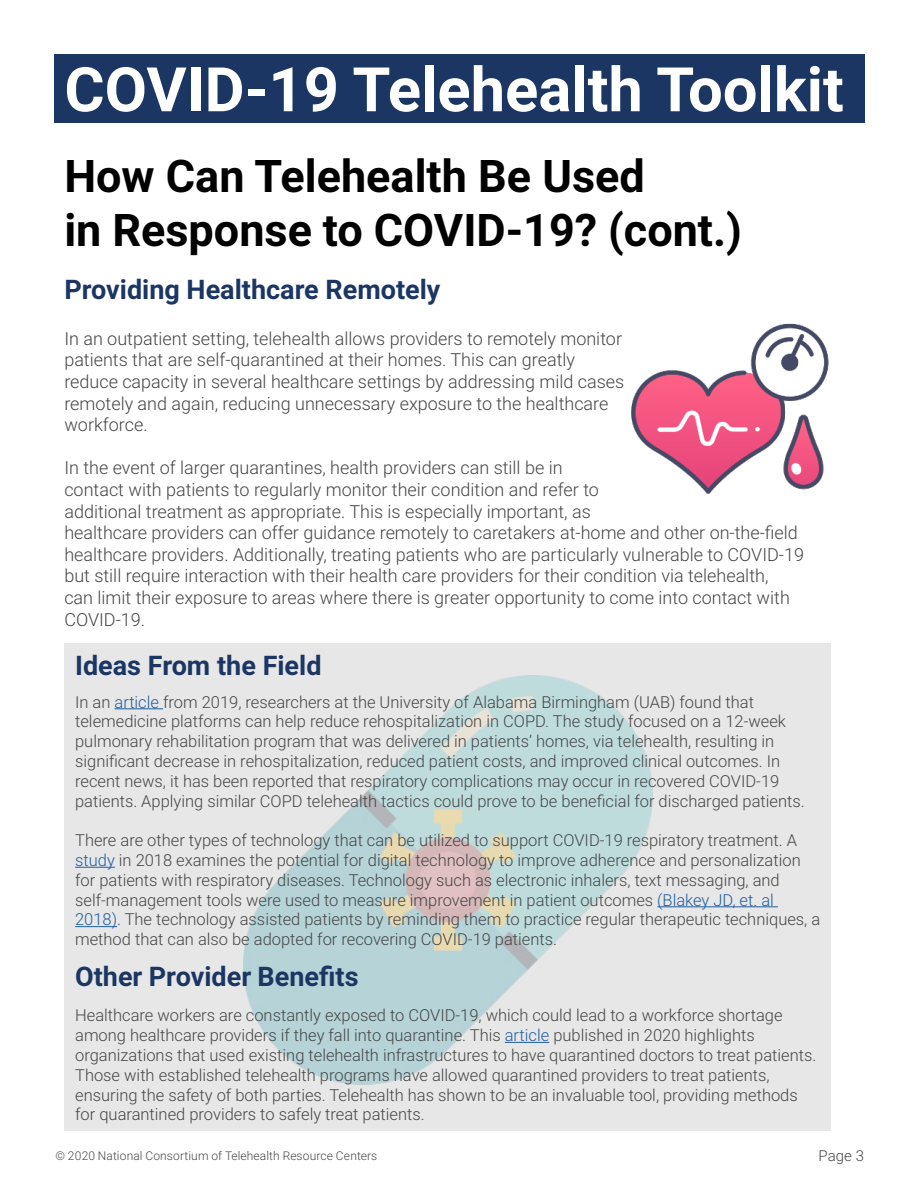
<style>
.page{position:relative;width:918px;height:1188px;background:#fff}
.page>*{position:absolute;margin:0;border:0;box-sizing:border-box;transform-origin:0 0}
.t1{font:700 61.5px "Roboto";color:#fff}
.t2{font:700 45px/54px "Roboto";color:#000}
.t3{font:700 27px "Roboto";color:#1b3663}
.t4{font:300 18px/21.6px "Roboto";color:#454546}
.t5{font:300 16.5px/19.8px "Roboto";color:#454546}
.t6{font:300 15px "Roboto";color:#454546}
.t7{font:300 12px "Roboto";letter-spacing:.01em;color:#454546}
.s1{color:#205d9e}
</style>
<div class="page">
<div style="left:64px;top:644px;width:767px;height:487px;background:#e7e7e8"></div>
<img style="left:243px;top:675px;width:430px;height:410px">
<hr style="left:115px;top:708px;width:48px;height:1px;background:#205d9e">
<hr style="left:75px;top:867px;width:40px;height:1px;background:#205d9e">
<hr style="left:657px;top:906px;width:121px;height:1px;background:#205d9e">
<hr style="left:75px;top:926px;width:42px;height:1px;background:#205d9e">
<hr style="left:505px;top:1042px;width:44px;height:1px;background:#205d9e">
<div style="left:54px;top:54px;width:810px;height:68px;background:#1b3663"></div>
<img style="left:631px;top:323px;width:198px;height:171px">
<h1 class="t1" style="left:64px;top:63px;width:781px">COVID-19 Telehealth Toolkit</h1>
<p class="t2" style="left:64px;top:152px;width:679px">How Can Telehealth Be Used<br>in Response to COVID-19? (cont.)</p>
<h3 class="t3" style="left:64px;top:278px;width:378px">Providing Healthcare Remotely</h3>
<p class="t4" style="left:64px;top:329px;width:561px">In an outpatient setting, telehealth allows providers to remotely monitor patients that are self-quarantined at their homes. This can greatly reduce capacity in several healthcare settings by addressing mild cases remotely and again, reducing unnecessary exposure to the healthcare workforce.</p>
<p class="t4" style="left:64px;top:458px;width:741px">In the event of larger quarantines, health providers can still be in<br>contact with patients to regularly monitor their condition and refer to<br>additional treatment as appropriate. This is especially important, as<br>healthcare providers can offer guidance remotely to caretakers at-home and other on-the-field healthcare providers. Additionally, treating patients who are particularly vulnerable to COVID-19 but still require interaction with their health care providers for their condition via telehealth,<br>can limit their exposure to areas where there is greater opportunity to come into contact with COVID-19.</p>
<h3 class="t3" style="left:75px;top:654px;width:248px">Ideas From the Field</h3>
<p class="t5" style="left:75px;top:693px;width:731px">In an <span class="s1">article</span> from 2019, researchers at the University of Alabama Birmingham (UAB) found that telemedicine platforms can help reduce rehospitalization in COPD. The study focused on a 12-week pulmonary rehabilitation program that was delivered in patients’ homes, via telehealth, resulting in significant decrease in rehospitalization, reduced patient costs, and improved clinical outcomes. In recent news, it has been reported that respiratory complications may occur in recovered COVID-19 patients. Applying similar COPD telehealth tactics could prove to be beneficial for discharged patients.</p>
<p class="t5" style="left:75px;top:830px;width:747px">There are other types of technology that can be utilized to support COVID-19 respiratory treatment. A <span class="s1">study</span> in 2018 examines the potential for digital technology to improve adherence and personalization for patients with respiratory diseases. Technology such as electronic inhalers, text messaging, and self-management tools were used to measure improvement in patient outcomes <span class="s1">(Blakey JD, et. al 2018)</span>. The technology assisted patients by reminding them to practice regular therapeutic techniques, a method that can also be adopted for recovering COVID-19 patients.</p>
<h3 class="t3" style="left:75px;top:957px;width:285px">Other Provider Benefits</h3>
<p class="t5" style="left:75px;top:1007px;width:743px">Healthcare workers are constantly exposed to COVID-19, which could lead to a workforce shortage among healthcare providers if they fall into quarantine. This <span class="s1">article</span> published in 2020 highlights organizations that used existing telehealth infrastructures to have quarantined doctors to treat patients.<br>Those with established telehealth programs have allowed quarantined providers to treat patients, ensuring the safety of both parties. Telehealth has shown to be an invaluable tool, providing methods for quarantined providers to safely treat patients.</p>
<p class="t7" style="left:56px;top:1150px;width:323px">© 2020 National Consortium of Telehealth Resource Centers</p>
<p class="t6" style="left:819px;top:1149px;width:47px">Page 3</p>
</div>
